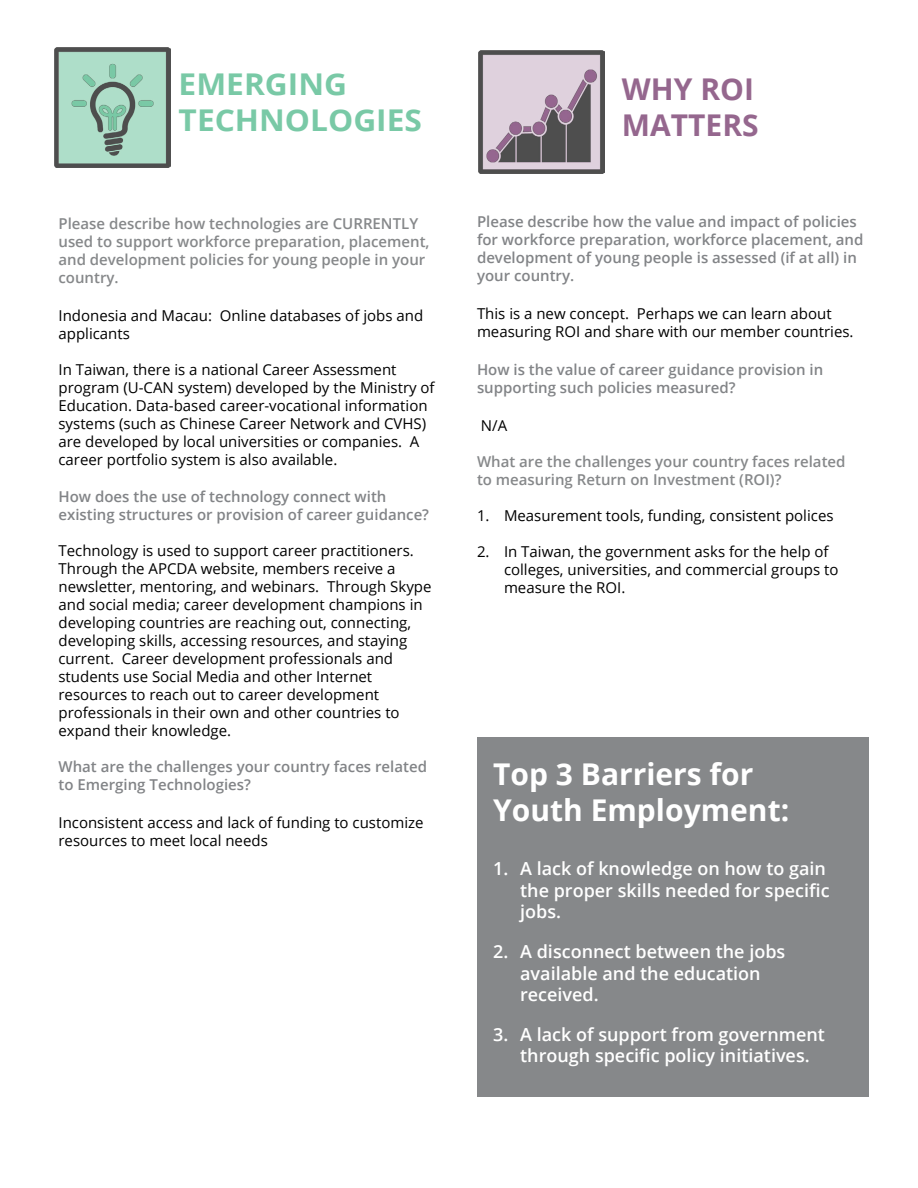
<style>
.page{position:relative;width:918px;height:1188px;background:#fff}
.page>*{position:absolute;margin:0;border:0;box-sizing:border-box;transform-origin:0 0}
.t1{font:700 30px/36px "Open Sans";color:#fff}
.t2{font:700 30px/36px "Open Sans";color:#79c9a6;scale:1.06 1}
.t3{font:700 30px/36px "Open Sans";color:#95678e}
.t4{font:600 18px/21.6px "Open Sans";color:#fff}
.t5{font:15px/18px "Open Sans";color:#000}
.t6{font:600 15px/18px "Open Sans";color:#828487}
.t7{font:600 15px/18px "Open Sans";color:#86888a}
</style>
<div class="page">
<img style="left:54px;top:47px;width:116px;height:121px">
<div style="left:477px;top:737px;width:391px;height:359px;background:#86888a"></div>
<img style="left:479px;top:50px;width:126px;height:123px">
<h1 class="t2" style="left:179px;top:66px;width:231px">EMERGING<br>TECHNOLOGIES</h1>
<h1 class="t3" style="left:622px;top:71px;width:138px">WHY ROI<br>MATTERS</h1>
<p class="t7" style="left:58px;top:214px;width:373px">Please describe how technologies are CURRENTLY used to support workforce preparation, placement, and development policies for young people in your country.</p>
<p class="t5" style="left:58px;top:306px;width:366px">Indonesia and Macau: Online databases of jobs and applicants</p>
<p class="t5" style="left:58px;top:360px;width:378px">In Taiwan, there is a national Career Assessment program (U-CAN system) developed by the Ministry of Education. Data-based career-vocational information systems (such as Chinese Career Network and CVHS) are developed by local universities or companies. A career portfolio system is also available.</p>
<p class="t6" style="left:58px;top:488px;width:372px">How does the use of technology connect with existing structures or provision of career guidance?</p>
<p class="t5" style="left:58px;top:542px;width:375px">Technology is used to support career practitioners.<br>Through the APCDA website, members receive a newsletter, mentoring, and webinars. Through Skype and social media; career development champions in developing countries are reaching out, connecting, developing skills, accessing resources, and staying current. Career development professionals and students use Social Media and other Internet resources to reach out to career development professionals in their own and other countries to expand their knowledge.</p>
<p class="t6" style="left:58px;top:758px;width:370px">What are the challenges your country faces related to Emerging Technologies?</p>
<p class="t5" style="left:58px;top:813px;width:367px">Inconsistent access and lack of funding to customize resources to meet local needs</p>
<p class="t6" style="left:477px;top:213px;width:388px">Please describe how the value and impact of policies for workforce preparation, workforce placement, and development of young people is assessed (if at all) in your country.</p>
<p class="t5" style="left:477px;top:304px;width:378px">This is a new concept. Perhaps we can learn about measuring ROI and share with our member countries.</p>
<p class="t6" style="left:477px;top:360px;width:348px">How is the value of career guidance provision in supporting such policies measured?</p>
<p class="t5" style="left:481px;top:416px;width:28px">N/A</p>
<p class="t7" style="left:477px;top:452px;width:370px">What are the challenges your country faces related to measuring Return on Investment (ROI)?</p>
<p class="t5" style="left:477px;top:506px;width:358px">1. Measurement tools, funding, consistent polices</p>
<p class="t5" style="left:504px;top:542px;width:336px;text-indent:-27px">2. In Taiwan, the government asks for the help of colleges, universities, and commercial groups to measure the ROI.</p>
<h1 class="t1" style="left:493px;top:756px;width:298px">Top 3 Barriers for<br>Youth Employment:</h1>
<p class="t4" style="left:520px;top:858px;width:311px;text-indent:-27px">1. A lack of knowledge on how to gain the proper skills needed for specific jobs.</p>
<p class="t4" style="left:520px;top:940px;width:267px;text-indent:-27px">2. A disconnect between the jobs available and the education received.</p>
<p class="t4" style="left:520px;top:1023px;width:306px;text-indent:-27px">3. A lack of support from government through specific policy initiatives.</p>
</div>
